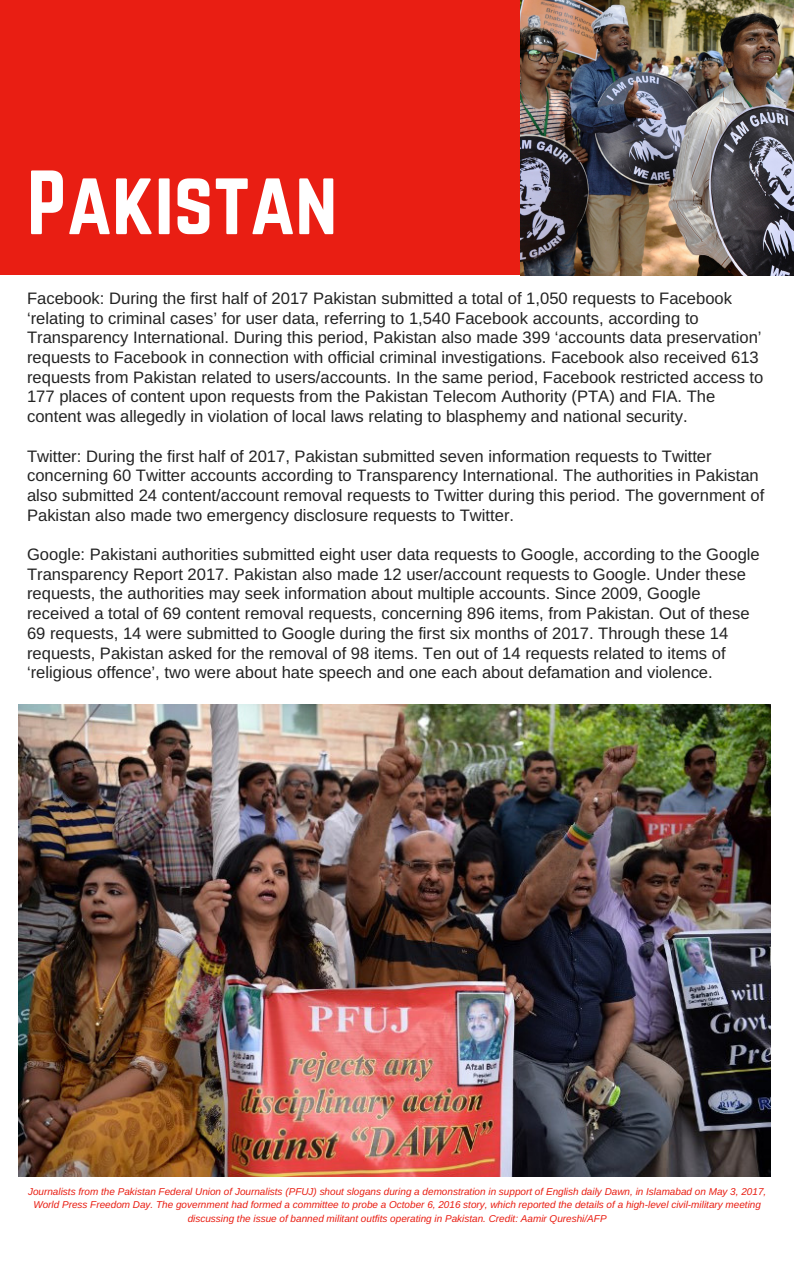
<style>
.page{position:relative;width:794px;height:1266px;background:#fff}
.page>*{position:absolute;margin:0;border:0;box-sizing:border-box;transform-origin:0 0}
.t1{font:79.65px "Norwester";color:#fff}
.t2{font:16.58px/19.7px "Arimo";color:#222}
.t3{font:italic 9.98px/13.5px "Arimo";color:#e91e13;text-align:center}
</style>
<div class="page">
<div style="left:0;top:0;width:793px;height:275px;background:#e91e13"></div>
<img style="left:520px;top:0;width:273px;height:276px">
<img style="left:18px;top:705px;width:751px;height:471px">
<h1 class="t1" style="left:27px;top:164px;width:311px">Pakistan</h1>
<p class="t2" style="left:27px;top:288px;width:737px">Facebook: During the first half of 2017 Pakistan submitted a total of 1,050 requests to Facebook ‘relating to criminal cases’ for user data, referring to 1,540 Facebook accounts, according to Transparency International. During this period, Pakistan also made 399 ‘accounts data preservation’ requests to Facebook in connection with official criminal investigations. Facebook also received 613 requests from Pakistan related to users/accounts. In the same period, Facebook restricted access to 177 places of content upon requests from the Pakistan Telecom Authority (PTA) and FIA. The content was allegedly in violation of local laws relating to blasphemy and national security.</p>
<p class="t2" style="left:27px;top:446px;width:738px">Twitter: During the first half of 2017, Pakistan submitted seven information requests to Twitter concerning 60 Twitter accounts according to Transparency International. The authorities in Pakistan also submitted 24 content/account removal requests to Twitter during this period. The government of Pakistan also made two emergency disclosure requests to Twitter.</p>
<p class="t2" style="left:27px;top:544px;width:733px">Google: Pakistani authorities submitted eight user data requests to Google, according to the Google Transparency Report 2017. Pakistan also made 12 user/account requests to Google. Under these requests, the authorities may seek information about multiple accounts. Since 2009, Google received a total of 69 content removal requests, concerning 896 items, from Pakistan. Out of these 69 requests, 14 were submitted to Google during the first six months of 2017. Through these 14 requests, Pakistan asked for the removal of 98 items. Ten out of 14 requests related to items of ‘religious offence’, two were about hate speech and one each about defamation and violence.</p>
<p class="t3" style="left:28px;top:1184px;width:739px">Journalists from the Pakistan Federal Union of Journalists (PFUJ) shout slogans during a demonstration in support of English daily Dawn, in Islamabad on May 3, 2017,<br>World Press Freedom Day. The government had formed a committee to probe a October 6, 2016 story, which reported the details of a high-level civil-military meeting discussing the issue of banned militant outfits operating in Pakistan. Credit: Aamir Qureshi/AFP</p>
</div>
